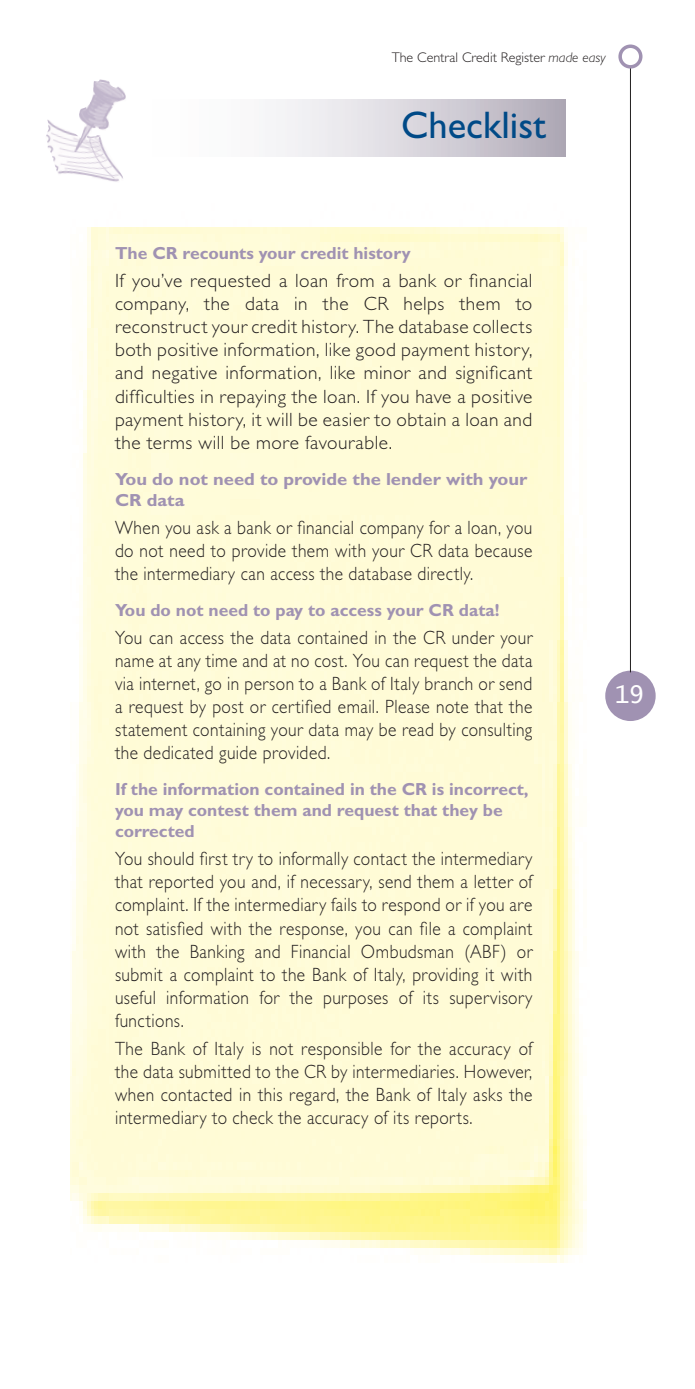
<style>
.page{position:relative;width:695px;height:1389px;background:#fff}
.page>*{position:absolute;margin:0;border:0;box-sizing:border-box;transform-origin:0 0}
.t1{font:38.5px "Gill Sans Std";color:#004a87}
.t2{font:24.5px "Lucida Console";color:#fff}
.PARAGRAFO{font:300 19.25px/23.1px "Gill Sans Std";letter-spacing:.025em;color:#231f20;text-align:justify;scale:.9 1}
.PARAGRAFO-2{font:300 19.25px/23.1px "Gill Sans Std";letter-spacing:.025em;color:#231f20;text-align:justify}
.TITOLETTO_PARAGRAFO{font:700 17.5px/21px "Gill Sans Std";color:#a092b2}
.TITOLETTO_PARAGRAFO-2{font:700 17.5px/21px "Gill Sans Std";color:#a092b2;scale:1.05 1}
.t3{font:300 14px "Gill Sans Std";color:#231f20}
.s1{font-style:italic}
</style>
<div class="page">
<div style="left:607px;top:672px;width:46px;height:47px;background:#a092b2;border-radius:50%"></div>
<div style="left:605px;top:671px;width:50px;height:50px;border:4px solid #a092b2;border-radius:50%"></div>
<hr style="left:630px;top:67px;width:1px;height:605px;background:#231f20">
<div style="left:618px;top:45px;width:24px;height:24px;border:4px solid #a092b2;border-radius:50%"></div>
<svg style="left:276px;top:99px;width:290px;height:57px;background:#d6d3da"></svg>
<img style="left:71px;top:227px;width:516px;height:1036px">
<img style="left:46px;top:79px;width:80px;height:103px">
<p class="t3" style="left:391px;top:49px;width:215px">The Central Credit Register <span class="s1">made easy</span></p>
<p class="t1" style="left:401px;top:103px;width:146px">Checklist</p>
<p class="TITOLETTO_PARAGRAFO" style="left:115px;top:243px;width:297px">The CR recounts your credit history</p>
<p class="PARAGRAFO-2" style="left:115px;top:269px;width:419px">If you’ve requested a loan from a bank or financial company, the data in the CR helps them to reconstruct your credit history. The database collects both positive information, like good payment history, and negative information, like minor and significant difficulties in repaying the loan. If you have a positive payment history, it will be easier to obtain a loan and the terms will be more favourable.</p>
<p class="TITOLETTO_PARAGRAFO-2" style="left:115px;top:468px;width:394px">You do not need to provide the lender with your<br>CR data</p>
<p class="PARAGRAFO" style="left:115px;top:516px;width:465px">When you ask a bank or financial company for a loan, you do not need to provide them with your CR data because the intermediary can access the database directly.</p>
<p class="TITOLETTO_PARAGRAFO" style="left:115px;top:599px;width:386px">You do not need to pay to access your CR data!</p>
<p class="PARAGRAFO" style="left:115px;top:626px;width:465px">You can access the data contained in the CR under your name at any time and at no cost. You can request the data via internet, go in person to a Bank of Italy branch or send a request by post or certified email. Please note that the statement containing your data may be read by consulting the dedicated guide provided.</p>
<p class="TITOLETTO_PARAGRAFO" style="left:115px;top:779px;width:415px">If the information contained in the CR is incorrect, you may contest them and request that they be corrected</p>
<p class="PARAGRAFO" style="left:115px;top:847px;width:465px">You should first try to informally contact the intermediary that reported you and, if necessary, send them a letter of complaint. If the intermediary fails to respond or if you are not satisfied with the response, you can file a complaint with the Banking and Financial Ombudsman (ABF) or submit a complaint to the Bank of Italy, providing it with useful information for the purposes of its supervisory functions.</p>
<p class="PARAGRAFO" style="left:115px;top:1037px;width:465px">The Bank of Italy is not responsible for the accuracy of the data submitted to the CR by intermediaries. However, when contacted in this regard, the Bank of Italy asks the intermediary to check the accuracy of its reports.</p>
<p class="t2" style="left:614px;top:684px;width:31px">19</p>
</div>
